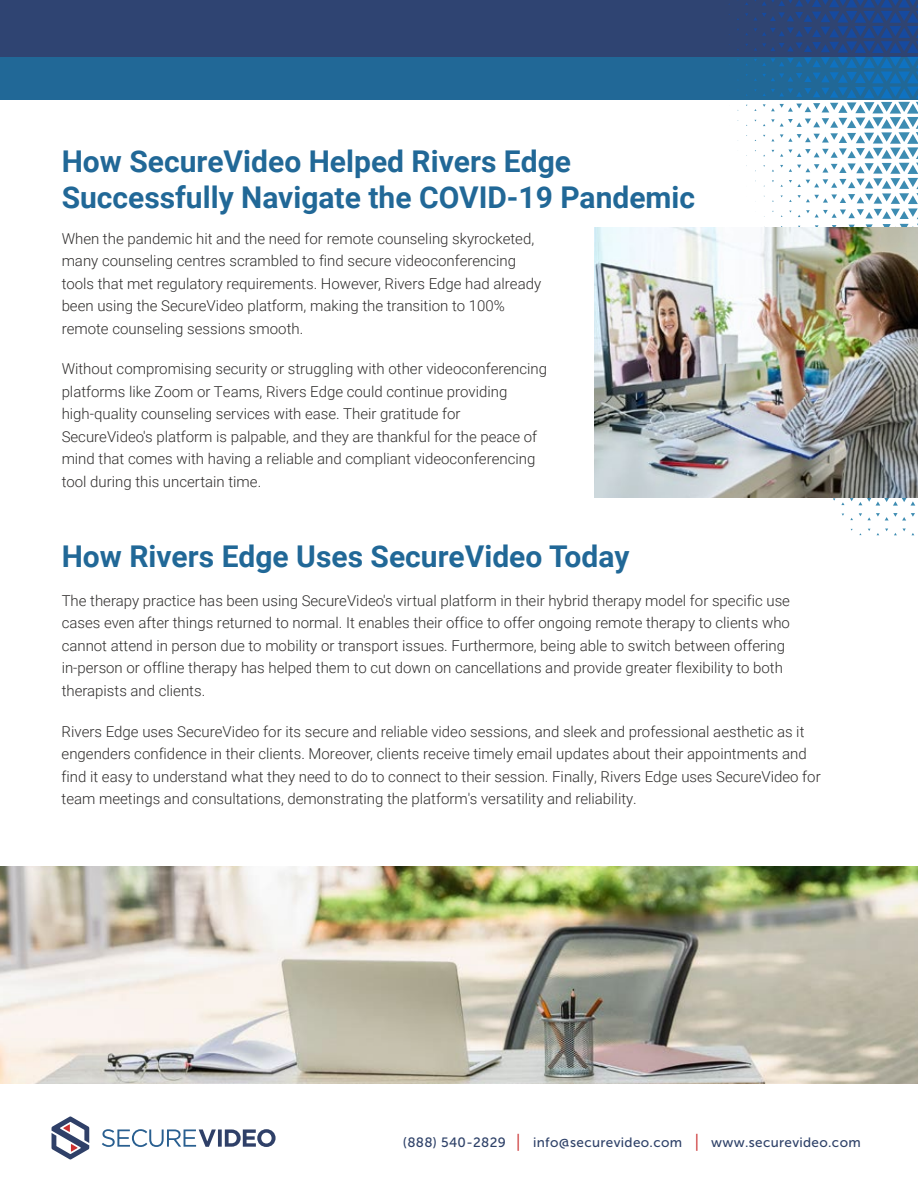
<style>
.page{position:relative;width:918px;height:1188px;background:#fff}
.page>*{position:absolute;margin:0;border:0;box-sizing:border-box;transform-origin:0 0}
.t1{font:700 30px/36px "Roboto";color:#216897}
.t2{font:300 15px/22.5px "Roboto";color:#2f2d2c}
.t3{font:13.5px "Museo Sans 500";letter-spacing:.025em;color:#2f4269}
.s1{font-family:"Museo Sans 300";font-style:italic;font-size:18px;color:#ca2f30}
</style>
<div class="page">
<div style="left:0;top:0;width:918px;height:99px;background:#2f4472"></div>
<div style="left:0;top:57px;width:918px;height:43px;background:#216897"></div>
<svg style="left:52px;top:1116px;width:37px;height:43px"></svg>
<svg style="left:218px;top:1129px;width:4px;height:18px"></svg>
<svg style="left:225px;top:1129px;width:51px;height:18px"></svg>
<svg style="left:102px;top:1129px;width:114px;height:18px"></svg>
<img style="left:0;top:866px;width:918px;height:218px">
<svg style="left:859px;top:513px;width:56px;height:8px"></svg>
<svg style="left:850px;top:498px;width:65px;height:8px"></svg>
<svg style="left:745px;top:0;width:173px;height:227px"></svg>
<img style="left:595px;top:227px;width:323px;height:271px">
<h1 class="t1" style="left:62px;top:142px;width:635px">How SecureVideo Helped Rivers Edge<br>Successfully Navigate the COVID-19 Pandemic</h1>
<p class="t2" style="left:62px;top:226px;width:481px">When the pandemic hit and the need for remote counseling skyrocketed, many counseling centres scrambled to find secure videoconferencing tools that met regulatory requirements. However, Rivers Edge had already been using the SecureVideo platform, making the transition to 100% remote counseling sessions smooth.</p>
<p class="t2" style="left:62px;top:357px;width:487px">Without compromising security or struggling with other videoconferencing platforms like Zoom or Teams, Rivers Edge could continue providing high-quality counseling services with ease. Their gratitude for SecureVideo's platform is palpable, and they are thankful for the peace of mind that comes with having a reliable and compliant videoconferencing tool during this uncertain time.</p>
<h1 class="t1" style="left:62px;top:537px;width:569px">How Rivers Edge Uses SecureVideo Today</h1>
<p class="t2" style="left:62px;top:589px;width:730px">The therapy practice has been using SecureVideo's virtual platform in their hybrid therapy model for specific use cases even after things returned to normal. It enables their office to offer ongoing remote therapy to clients who cannot attend in person due to mobility or transport issues. Furthermore, being able to switch between offering in-person or offline therapy has helped them to cut down on cancellations and provide greater flexibility to both therapists and clients.</p>
<p class="t2" style="left:62px;top:720px;width:761px">Rivers Edge uses SecureVideo for its secure and reliable video sessions, and sleek and professional aesthetic as it engenders confidence in their clients. Moreover, clients receive timely email updates about their appointments and find it easy to understand what they need to do to connect to their session. Finally, Rivers Edge uses SecureVideo for team meetings and consultations, demonstrating the platform's versatility and reliability.</p>
<p class="t3" style="left:403px;top:1135px;width:459px">(888) 540-2829 <span class="s1">|</span> info@securevideo.com <span class="s1">|</span> www.securevideo.com</p>
</div>
